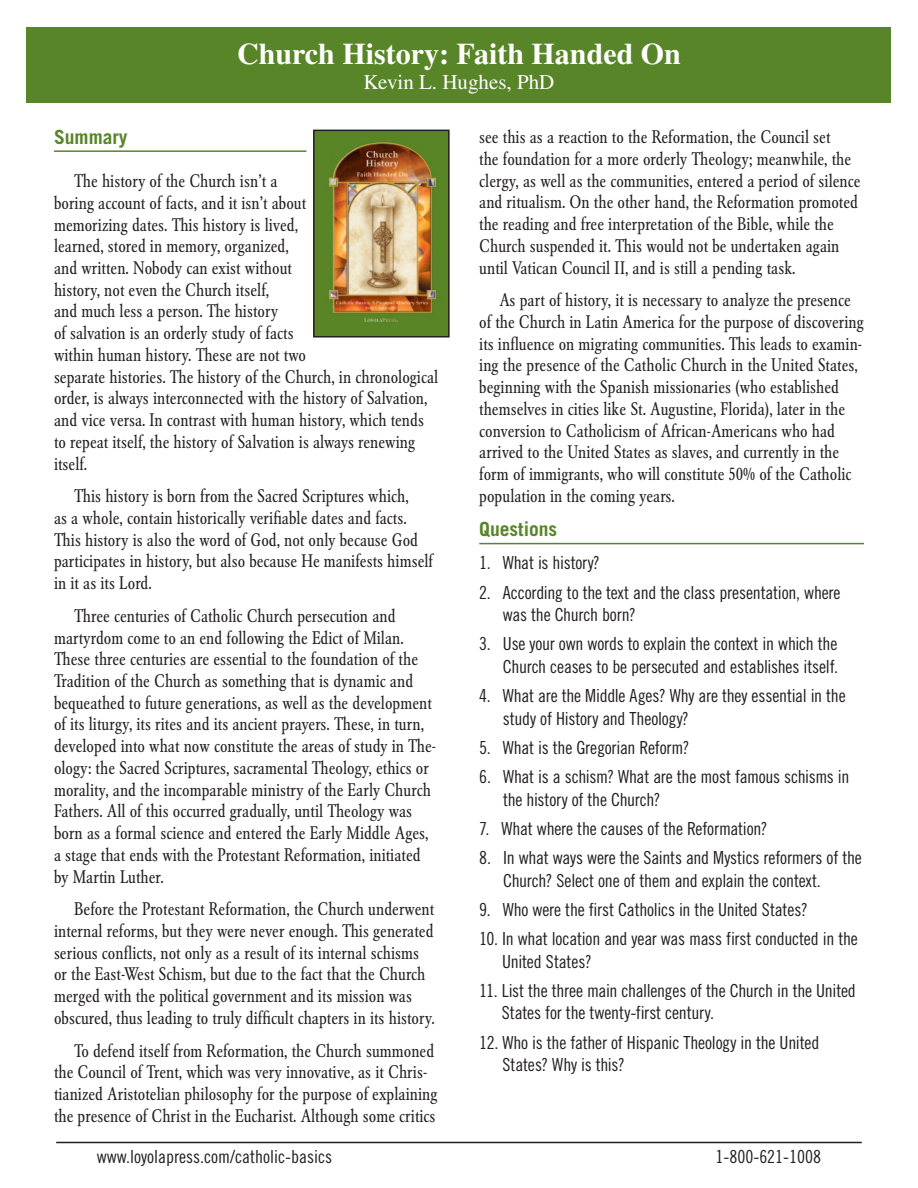
<style>
.page{position:relative;width:918px;height:1188px;background:#fff}
.page>*{position:absolute;margin:0;border:0;box-sizing:border-box;transform-origin:0 0}
.t1{font:700 30px "Times";color:#fff}
.t2{font:21px "Times";color:#fff}
.t3{font:700 19.5px "Trade Gothic LT Std";color:#588527}
.t4{font:condensed 18px/21.8px "Garamond BE";color:#231f20}
.t5{font:18px/22.5px "Trade Gothic LT Std Cn 18";letter-spacing:-.01em;color:#231f20}
</style>
<div class="page">
<hr style="left:56px;top:1142px;width:806px;height:1px;background:#231f20">
<hr style="left:54px;top:150px;width:252px;height:2px;background:#588527">
<hr style="left:479px;top:543px;width:385px;height:1px;background:#588527">
<img style="left:316px;top:133px;width:131px;height:202px">
<div style="left:313px;top:130px;width:137px;height:208px;border:2px solid #231f20"></div>
<div style="left:27px;top:27px;width:864px;height:76px;background:#588527"></div>
<h1 class="t1" style="left:237px;top:36px;width:445px">Church History: Faith Handed On</h1>
<p class="t2" style="left:364px;top:70px;width:192px">Kevin L. Hughes, PhD</p>
<p class="t3" style="left:54px;top:125px;width:75px">Summary</p>
<p class="t4" style="left:54px;top:170px;width:386px;text-indent:20px">The history of the Church isn’t a<br>boring account of facts, and it isn’t about<br>memorizing dates. This history is lived,<br>learned, stored in memory, organized,<br>and written. Nobody can exist without<br>history, not even the Church itself,<br>and much less a person. The history<br>of salvation is an orderly study of facts<br>within human history. These are not two<br>separate histories. The history of the Church, in chronological order, is always interconnected with the history of Salvation, and vice versa. In contrast with human history, which tends to repeat itself, the history of Salvation is always renewing itself.</p>
<p class="t4" style="left:54px;top:486px;width:381px;text-indent:20px">This history is born from the Sacred Scriptures which,<br>as a whole, contain historically verifiable dates and facts.<br>This history is also the word of God, not only because God participates in history, but also because He manifests himself in it as its Lord.</p>
<p class="t4" style="left:54px;top:605px;width:384px;text-indent:20px">Three centuries of Catholic Church persecution and martyrdom come to an end following the Edict of Milan.<br>These three centuries are essential to the foundation of the Tradition of the Church as something that is dynamic and bequeathed to future generations, as well as the development of its liturgy, its rites and its ancient prayers. These, in turn, developed into what now constitute the areas of study in The&shy;ology: the Sacred Scriptures, sacramental Theology, ethics or morality, and the incomparable ministry of the Early Church Fathers. All of this occurred gradually, until Theology was born as a formal science and entered the Early Middle Ages, a stage that ends with the Protestant Reformation, initiated by Martin Luther.</p>
<p class="t4" style="left:54px;top:898px;width:382px;text-indent:20px">Before the Protestant Reformation, the Church underwent internal reforms, but they were never enough. This generated serious conflicts, not only as a result of its internal schisms or the East-West Schism, but due to the fact that the Church merged with the political government and its mission was obscured, thus leading to truly difficult chapters in its history.</p>
<p class="t4" style="left:54px;top:1040px;width:385px;text-indent:20px">To defend itself from Reformation, the Church summoned the Council of Trent, which was very innovative, as it Chris&shy;tianized Aristotelian philosophy for the purpose of explaining the presence of Christ in the Eucharist. Although some critics</p>
<p class="t4" style="left:479px;top:126px;width:383px">see this as a reaction to the Reformation, the Council set<br>the foundation for a more orderly Theology; meanwhile, the clergy, as well as the communities, entered a period of silence and ritualism. On the other hand, the Reformation promoted the reading and free interpretation of the Bible, while the Church suspended it. This would not be undertaken again until Vatican Council II, and is still a pending task.</p>
<p class="t4" style="left:479px;top:289px;width:386px;text-indent:20px">As part of history, it is necessary to analyze the presence of the Church in Latin America for the purpose of discovering its influence on migrating communities. This leads to examin&shy;ing the presence of the Catholic Church in the United States, beginning with the Spanish missionaries (who established themselves in cities like St. Augustine, Florida), later in the conversion to Catholicism of African-Americans who had arrived to the United States as slaves, and currently in the form of immigrants, who will constitute 50% of the Catholic population in the coming years.</p>
<p class="t3" style="left:479px;top:517px;width:79px">Questions</p>
<p class="t5" style="left:479px;top:552px;width:122px">1. What is history?</p>
<p class="t5" style="left:503px;top:581px;width:339px;text-indent:-24px">2. According to the text and the class presentation, where was the Church born?</p>
<p class="t5" style="left:479px;top:633px;width:360px;text-align:right">3. Use your own words to explain the context in which the<br>Church ceases to be persecuted and establishes itself.</p>
<p class="t5" style="left:503px;top:684px;width:344px;text-indent:-24px">4. What are the Middle Ages? Why are they essential in the study of History and Theology?</p>
<p class="t5" style="left:479px;top:736px;width:212px">5. What is the Gregorian Reform?</p>
<p class="t5" style="left:503px;top:765px;width:348px;text-indent:-24px">6. What is a schism? What are the most famous schisms in the history of the Church?</p>
<p class="t5" style="left:479px;top:817px;width:290px">7. What where the causes of the Reformation?</p>
<p class="t5" style="left:503px;top:846px;width:360px;text-indent:-24px">8. In what ways were the Saints and Mystics reformers of the<br>Church? Select one of them and explain the context.</p>
<p class="t5" style="left:479px;top:898px;width:330px">9. Who were the first Catholics in the United States?</p>
<p class="t5" style="left:502px;top:927px;width:357px;text-indent:-23px">10. In what location and year was mass first conducted in the<br>United States?</p>
<p class="t5" style="left:502px;top:979px;width:356px;text-indent:-22px">11. List the three main challenges of the Church in the United<br>States for the twenty-first century.</p>
<p class="t5" style="left:502px;top:1031px;width:318px;text-indent:-23px">12. Who is the father of Hispanic Theology in the United<br>States? Why is this?</p>
<p class="t5" style="left:97px;top:1146px;width:237px">www.loyolapress.com/catholic-basics</p>
<p class="t5" style="left:715px;top:1146px;width:107px">1-800-621-1008</p>
</div>
